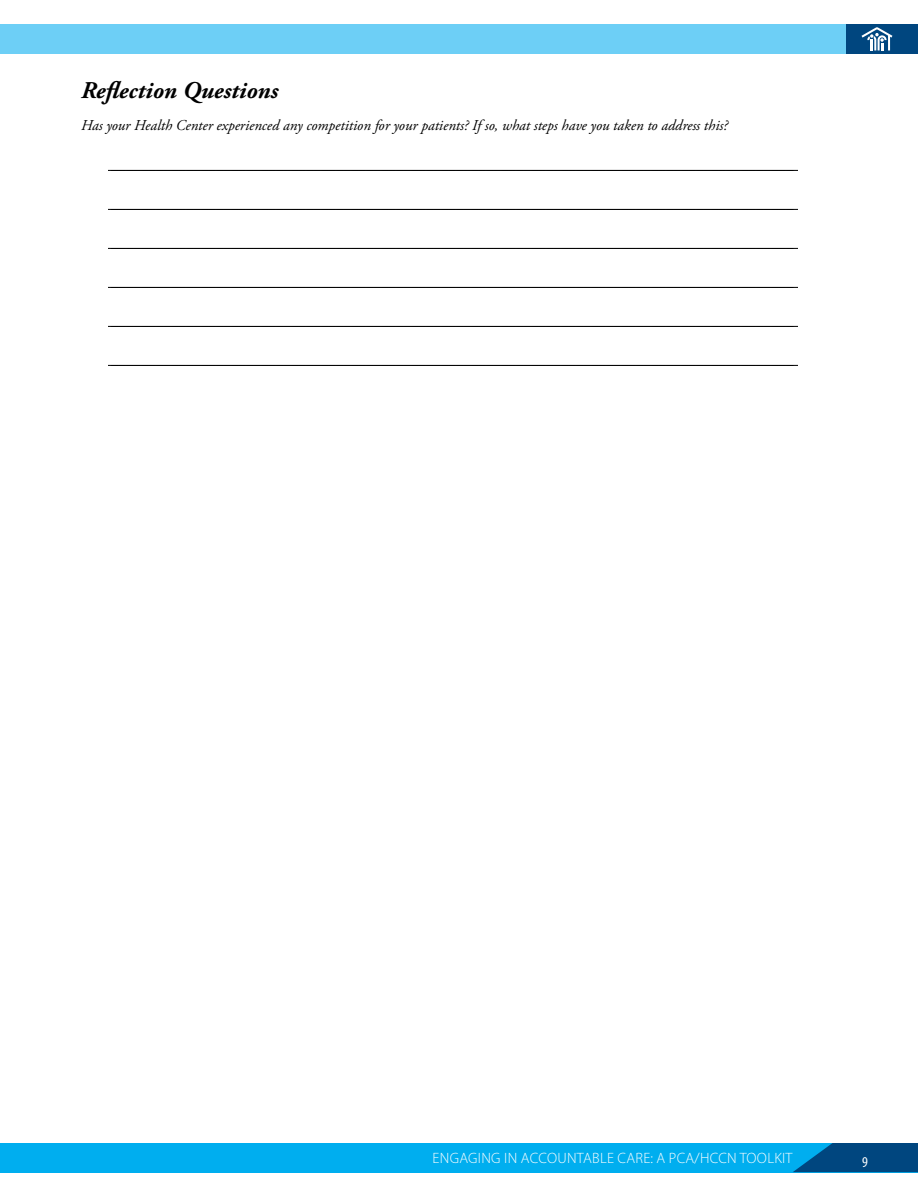
<style>
.page{position:relative;width:918px;height:1188px;background:#fff}
.page>*{position:absolute;margin:0;border:0;box-sizing:border-box;transform-origin:0 0}
.t1{font:italic 700 24px "Adobe Garamond Pro";color:#000}
.t2{font:italic 15px "Adobe Garamond Pro";color:#000}
.t3{font:300 15px "Myriad Pro";letter-spacing:.02em;color:#fff}
.t4{font:condensed 15px "Myriad Pro";color:#fff}
</style>
<div class="page">
<div style="left:0;top:25px;width:857px;height:29px;background:#6dcff6"></div>
<div style="left:0;top:1143px;width:918px;height:29px;background:#00aeef"></div>
<svg style="left:793px;top:1143px;width:125px;height:29px"></svg>
<div style="left:846px;top:24px;width:72px;height:29px;background:#00467f"></div>
<svg style="left:862px;top:27px;width:30px;height:23px"></svg>
<hr style="left:108px;top:170px;width:690px;height:1px;background:#000">
<hr style="left:108px;top:209px;width:690px;height:1px;background:#000">
<hr style="left:108px;top:248px;width:690px;height:1px;background:#000">
<hr style="left:108px;top:287px;width:690px;height:1px;background:#000">
<hr style="left:108px;top:326px;width:690px;height:1px;background:#000">
<hr style="left:108px;top:365px;width:690px;height:1px;background:#000">
<h1 class="t1" style="left:81px;top:77px;width:199px">Reflection Questions</h1>
<p class="t2" style="left:81px;top:116px;width:648px">Has your Health Center experienced any competition for your patients? If so, what steps have you taken to address this?</p>
<p class="t3" style="left:433px;top:1149px;width:287px">ENGAGING IN ACCOUNTABLE CARE: A PCA/HCCN</p>
<p class="t3" style="left:740px;top:1149px;width:10px">TOOL</p>
<p class="t3" style="left:774px;top:1149px;width:14px">KIT</p>
<p class="t4" style="left:862px;top:1154px;width:7px">9</p>
</div>
